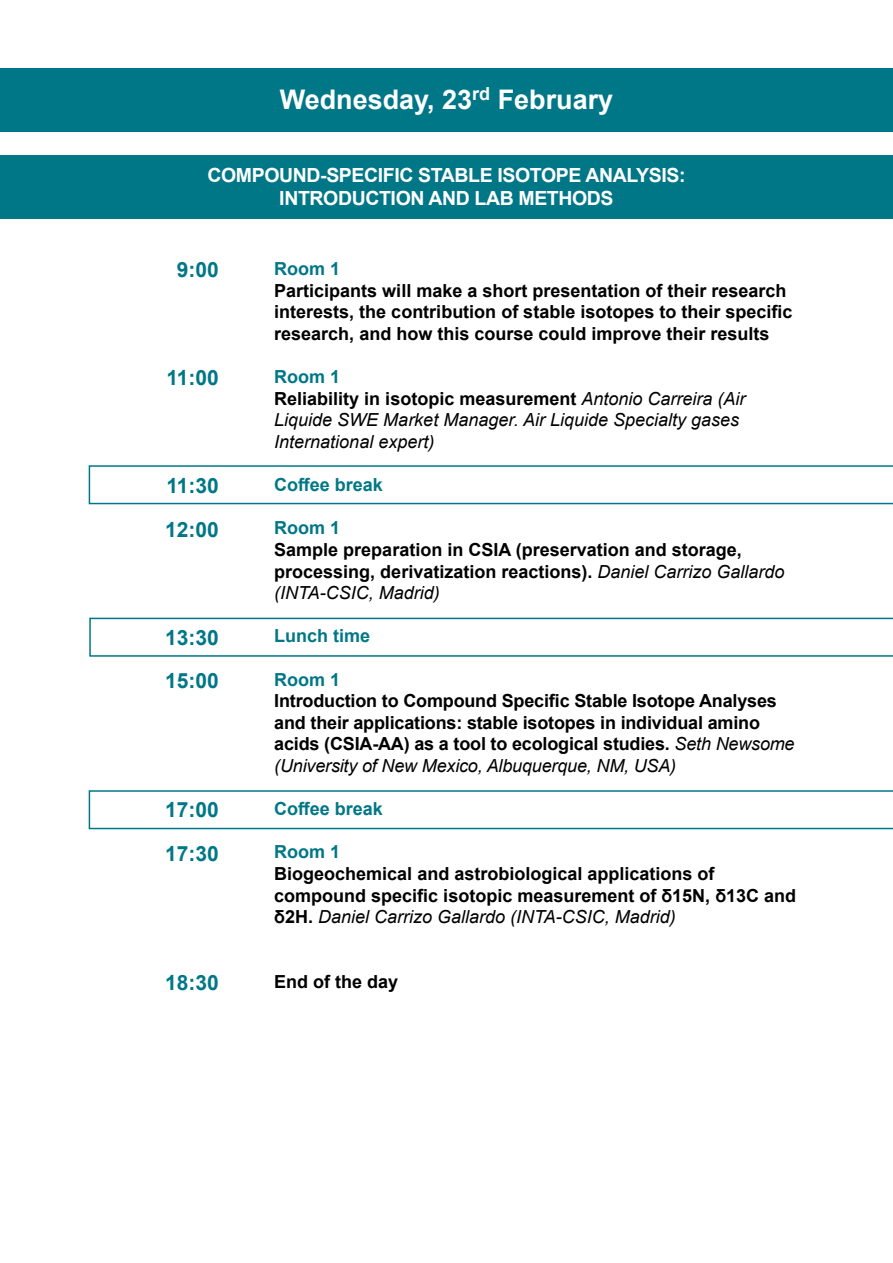
<style>
.page{position:relative;width:893px;height:1263px;background:#fff}
.page>*{position:absolute;margin:0;border:0;box-sizing:border-box;transform-origin:0 0}
.t1{font:700 27px "Arial";color:#fff}
.t2{font:700 21px/43.2px "Arial";color:#007787}
.t3{font:700 19.5px/23.4px "Arial";letter-spacing:-.02em;color:#fff;text-align:center}
.t4{font:700 18px/21.6px "Arial";color:#000}
.t5{font:italic 18px/21.6px "Arial";color:#000}
.t6{font:700 18px "Arial";color:#007787}
.s1{font-weight:700;font-style:normal;color:#007787}
.s2{font-weight:700;font-style:normal}
.s3{font-weight:400;font-style:italic}
</style>
<div class="page">
<svg style="left:89px;top:790px;width:804px;height:39px"></svg>
<svg style="left:89px;top:465px;width:804px;height:39px"></svg>
<div style="left:0;top:68px;width:893px;height:63px;background:#007787"></div>
<div style="left:0;top:155px;width:893px;height:63px;background:#007787"></div>
<svg style="left:89px;top:618px;width:804px;height:39px"></svg>
<h1 class="t1" style="left:280px;top:81px;width:335px">Wednesday, 23<sup>rd</sup> February</h1>
<p class="t3" style="left:207px;top:164px;width:480px">COMPOUND-SPECIFIC STABLE ISOTOPE ANALYSIS:<br>INTRODUCTION AND LAB METHODS</p>
<p class="t2" style="left:177px;top:249px;width:44px">9:00</p>
<p class="t2" style="left:166px;top:357px;width:54px">11:00</p>
<p class="t2" style="left:165px;top:465px;width:55px">11:30<br>12:00</p>
<p class="t2" style="left:165px;top:616px;width:55px">13:30<br>15:00</p>
<p class="t2" style="left:165px;top:789px;width:55px">17:00<br>17:30</p>
<p class="t2" style="left:165px;top:961px;width:55px">18:30</p>
<p class="t6" style="left:274px;top:256px;width:68px">Room 1</p>
<p class="t4" style="left:274px;top:280px;width:520px">Participants will make a short presentation of their research interests, the contribution of stable isotopes to their specific research, and how this course could improve their results</p>
<p class="t5" style="left:274px;top:366px;width:473px"><span class="s1">Room 1<br></span><span class="s2">Reliability in isotopic measurement</span> Antonio Carreira (Air Liquide SWE Market Manager. Air Liquide Specialty gases International expert)</p>
<p class="t6" style="left:274px;top:472px;width:110px">Coffee break</p>
<p class="t6" style="left:274px;top:515px;width:68px">Room 1</p>
<p class="t4" style="left:274px;top:539px;width:512px">Sample preparation in CSIA (preservation and storage, processing, derivatization reactions). <span class="s3">Daniel Carrizo Gallardo (INTA-CSIC, Madrid)</span></p>
<p class="t6" style="left:274px;top:623px;width:98px">Lunch time</p>
<p class="t6" style="left:274px;top:667px;width:68px">Room 1</p>
<p class="t4" style="left:274px;top:690px;width:522px">Introduction to Compound Specific Stable Isotope Analyses and their applications: stable isotopes in individual amino acids (CSIA-AA) as a tool to ecological studies. <span class="s3">Seth Newsome (University of New Mexico, Albuquerque, NM, USA)</span></p>
<p class="t6" style="left:274px;top:796px;width:110px">Coffee break</p>
<p class="t6" style="left:274px;top:839px;width:68px">Room 1</p>
<p class="t4" style="left:274px;top:863px;width:523px">Biogeochemical and astrobiological applications of compound specific isotopic measurement of δ15N, δ13C and δ2H. <span class="s3">Daniel Carrizo Gallardo (INTA-CSIC, Madrid)</span></p>
<p class="t4" style="left:274px;top:971px;width:126px">End of the day</p>
</div>
